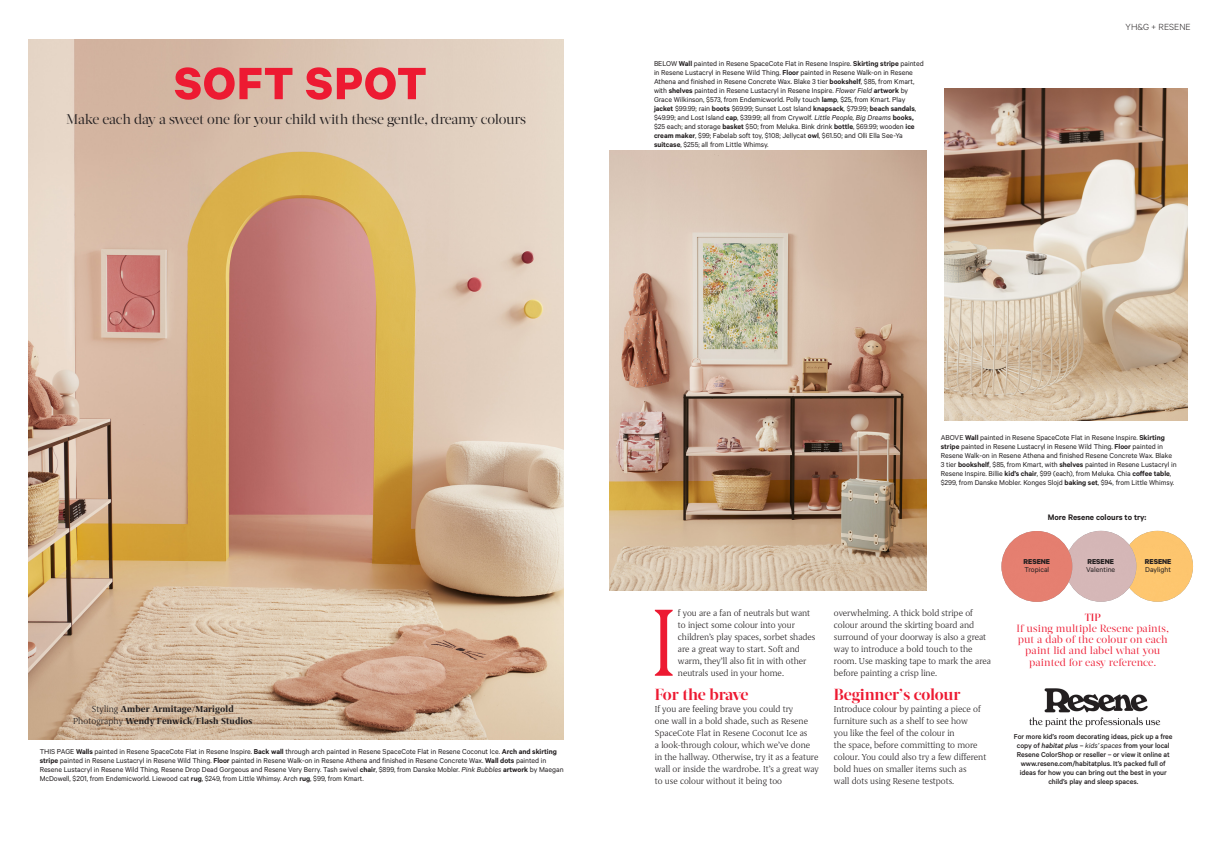
<style>
.page{position:relative;width:1219px;height:842px;background:#fff}
.page>*{position:absolute;margin:0;border:0;box-sizing:border-box;transform-origin:0 0}
.A-Body-drop_cap_2__l{font:300 110px "Grifo S";color:#ed1a32}
.A-Heading_1{font:700 51px "Calibre";letter-spacing:.02em;color:#ed1a32}
.A-Body-drop_cap_2__l-2{font:700 16px "Acta Display";letter-spacing:-.015em;color:#ed1a32}
.t1{font:14px "Acta Display";letter-spacing:-.02em;color:#231f20}
.A-Style_tip{font:10.5px/11.2px "Acta Display";color:#ed1a32;text-align:center}
.A-Style_tip-2{font:500 10.5px "Acta Display";color:#ed1a32}
.A-Body-drop_cap_2__l-3{font:300 10px/12px "Grifo S";color:#231f20}
.A-Byline{font:700 10px/12px "Grifo S";letter-spacing:.01em;color:#231f20;text-align:center}
.t2{font:300 10px "Calibre";color:#231f20}
.B-Body-Calibre-Sideb{font:600 9px "Calibre";color:#231f20}
.A-Caption{font:8px/9px "Calibre";letter-spacing:-.005em;color:#231f20}
.t3{font:500 8px/9px "Calibre";letter-spacing:-.01em;color:#231f20;text-align:center}
.Credit6_paint{font:8px "Calibre";color:#231f20}
.Credit6_paint-2{font:700 8px "Calibre";color:#231f20}
.s1{font-weight:600}
.s2{font-style:italic}
.s3{font-weight:300}
.s4{font-weight:400;font-style:italic}
</style>
<div class="page">
<img style="left:28px;top:40px;width:535px;height:700px">
<img style="left:945px;top:89px;width:242px;height:332px">
<img style="left:609px;top:151px;width:317px;height:439px">
<div style="left:1122px;top:531px;width:71px;height:71px;background:#fdc66e;border-radius:35px"></div>
<div style="left:1065px;top:531px;width:71px;height:71px;background:#d5b7b7;border-radius:35px"></div>
<div style="left:1001px;top:531px;width:71px;height:71px;background:#e57f70;border-radius:35px"></div>
<img style="left:1029px;top:688px;width:132px;height:39px">
<p class="A-Heading_1" style="left:174px;top:52px;width:254px">SOFT SPOT</p>
<p class="t1" style="left:66px;top:111px;width:461px">Make each day a sweet one for your child with these gentle, dreamy colours</p>
<p class="A-Caption" style="left:654px;top:59px;width:271px">BELOW <span class="s1">Wall</span> painted in Resene SpaceCote Flat in Resene Inspire. <span class="s1">Skirting stripe</span> painted in Resene Lustacryl in Resene Wild Thing. <span class="s1">Floor</span> painted in Resene Walk-on in Resene Athena and finished in Resene Concrete Wax. Blake 3 tier <span class="s1">bookshelf</span>, $85, from Kmart, with <span class="s1">shelves</span> painted in Resene Lustacryl in Resene Inspire. <span class="s2">Flower Field</span> <span class="s1">artwork</span> by Grace Wilkinson, $573, from Endemicworld. Polly touch <span class="s1">lamp</span>, $25, from Kmart. Play <span class="s1">jacket</span> $99.99; rain <span class="s1">boots</span> $69.99; Sunset Lost Island <span class="s1">knapsack</span>, $79.99; <span class="s1">beach sandals</span>, $49.99; and Lost Island <span class="s1">cap</span>, $39.99; all from Crywolf. <span class="s2">Little People, Big Dreams</span> <span class="s1">books, </span>$25 each; and storage <span class="s1">basket</span> $50; from Meluka. Bink drink <span class="s1">bottle</span>, $69.99; wooden <span class="s1">ice cream maker</span>, $99; Fabelab soft toy, $108; Jellycat <span class="s1">owl</span>, $61.50; and Olli Ella See-Ya <span class="s1">suitcase</span>, $255; all from Little Whimsy.</p>
<p class="t2" style="left:1126px;top:21px;width:66px">YH&amp;G + RESENE</p>
<p class="A-Byline" style="left:73px;top:703px;width:181px"><span class="s3">Styling</span> Amber Armitage/Marigold<br><span class="s3">Photography</span> Wendy Fenwick/Flash Studios</p>
<p class="A-Caption" style="left:40px;top:747px;width:525px">THIS PAGE <span class="s1">Walls</span> painted in Resene SpaceCote Flat in Resene Inspire. <span class="s1">Back wall</span> through arch painted in Resene SpaceCote Flat in Resene Coconut Ice. <span class="s1">Arch and skirting stripe</span> painted in Resene Lustacryl in Resene Wild Thing. <span class="s1">Floor</span> painted in Resene Walk-on in Resene Athena and finished in Resene Concrete Wax. <span class="s1">Wall dots</span> painted in Resene Lustacryl in Resene Wild Thing, Resene Drop Dead Gorgeous and Resene Very Berry. Tash swivel <span class="s1">chair</span>, $899, from Danske Mobler. <span class="s2">Pink Bubbles</span> <span class="s1">artwork</span> by Maegan McDowell, $201, from Endemicworld. Liewood cat <span class="s1">rug</span>, $249, from Little Whimsy. Arch <span class="s1">rug</span>, $99, from Kmart.</p>
<p class="A-Body-drop_cap_2__l" style="left:650px;top:582px;width:30px">I</p>
<p class="A-Body-drop_cap_2__l-3" style="left:678px;top:607px;width:139px">f you are a fan of neutrals but want to inject some colour into your children’s play spaces, sorbet shades are a great way to start. Soft and warm, they’ll also fit in with other neutrals used in your home.</p>
<p class="A-Body-drop_cap_2__l-2" style="left:655px;top:685px;width:95px">For the brave</p>
<p class="A-Body-drop_cap_2__l-3" style="left:655px;top:703px;width:166px">If you are feeling brave you could try<br>one wall in a bold shade, such as Resene SpaceCote Flat in Resene Coconut Ice as<br>a look-through colour, which we’ve done in the hallway. Otherwise, try it as a feature wall or inside the wardrobe. It’s a great way to use colour without it being too</p>
<p class="A-Caption" style="left:941px;top:433px;width:237px">ABOVE <span class="s1">Wall</span> painted in Resene SpaceCote Flat in Resene Inspire. <span class="s1">Skirting stripe</span> painted in Resene Lustacryl in Resene Wild Thing. <span class="s1">Floor</span> painted in Resene Walk-on in Resene Athena and finished Resene Concrete Wax. Blake 3 tier <span class="s1">bookshelf</span>, $85, from Kmart, with <span class="s1">shelves</span> painted in Resene Lustacryl in Resene Inspire. Billie <span class="s1">kid’s chair</span>, $99 (each), from Meluka. Chia <span class="s1">coffee table</span>, $299, from Danske Mobler. Konges Slojd <span class="s1">baking set</span>, $94, from Little Whimsy.</p>
<p class="A-Body-drop_cap_2__l-3" style="left:834px;top:607px;width:159px">overwhelming. A thick bold stripe of colour around the skirting board and surround of your doorway is also a great way to introduce a bold touch to the room. Use masking tape to mark the area before painting a crisp line.</p>
<p class="A-Body-drop_cap_2__l-2" style="left:834px;top:685px;width:128px">Beginner’s colour</p>
<p class="A-Body-drop_cap_2__l-3" style="left:834px;top:703px;width:154px">Introduce colour by painting a piece of furniture such as a shelf to see how<br>you like the feel of the colour in<br>the space, before committing to more colour. You could also try a few different bold hues on smaller items such as<br>wall dots using Resene testpots.</p>
<p class="B-Body-Calibre-Sideb" style="left:1048px;top:512px;width:100px">More Resene colours to try:</p>
<p class="Credit6_paint-2" style="left:1087px;top:556px;width:28px">RESENE</p>
<p class="Credit6_paint" style="left:1086px;top:564px;width:30px">Valentine</p>
<p class="Credit6_paint-2" style="left:1024px;top:556px;width:28px">RESENE</p>
<p class="Credit6_paint" style="left:1024px;top:564px;width:26px">Tropical</p>
<p class="Credit6_paint-2" style="left:1145px;top:556px;width:28px">RESENE</p>
<p class="Credit6_paint" style="left:1145px;top:564px;width:27px">Daylight</p>
<p class="A-Style_tip-2" style="left:1085px;top:611px;width:18px">TIP</p>
<p class="A-Style_tip" style="left:1016px;top:623px;width:154px">If using multiple Resene paints, put a dab of the colour on each paint lid and label what you painted for easy reference.</p>
<p class="t3" style="left:1014px;top:732px;width:160px">For more kid’s room decorating ideas, pick up a free copy of <span class="s2">habitat plus</span> – <span class="s4">kids’ spaces</span> from your local Resene ColorShop or reseller – or view it online at www.resene.com/habitatplus. It’s packed full of ideas for how you can bring out the best in your child’s play and sleep spaces.</p>
</div>
